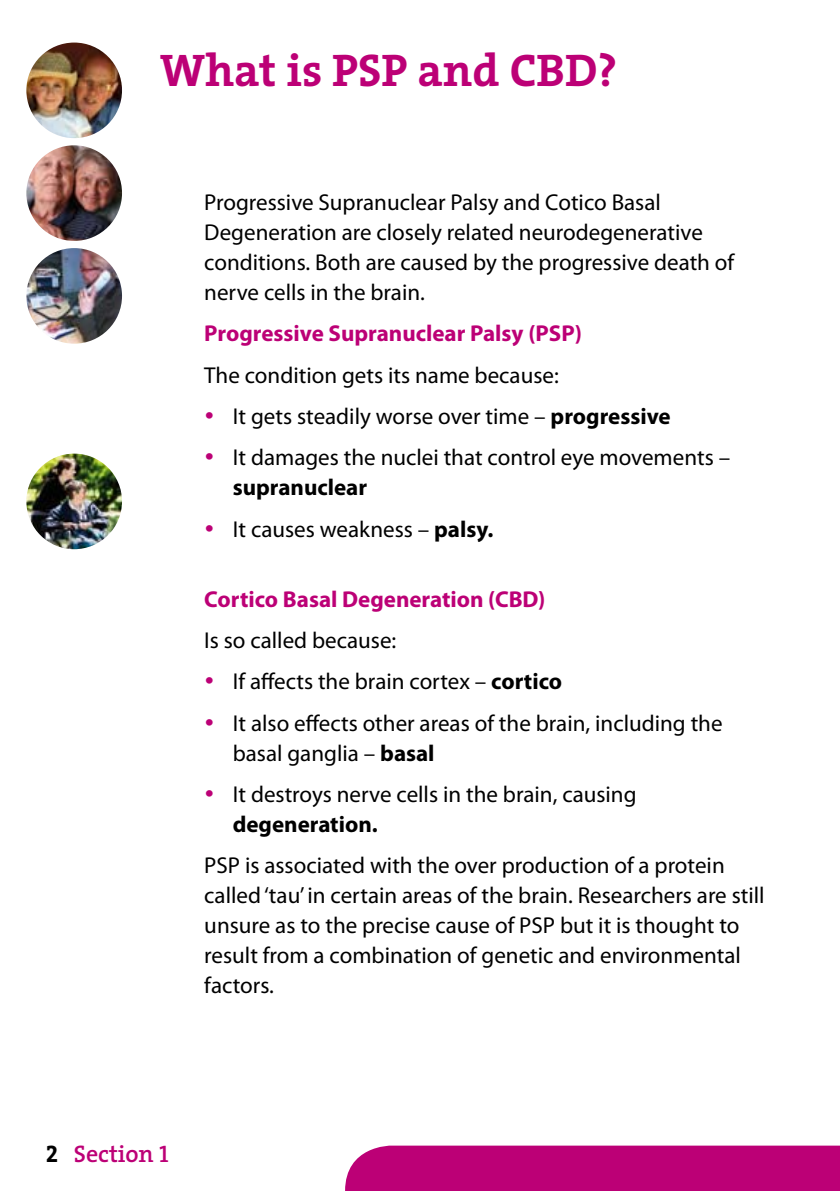
<style>
.page{position:relative;width:840px;height:1191px;background:#fff}
.page>*{position:absolute;margin:0;border:0;box-sizing:border-box;transform-origin:0 0}
.t1{font:700 46px "The Serif";color:#bc0076}
.t2{font:600 24px "The Serif";color:#bc0076}
.t3{font:23px/30px "Myriad Pro";color:#000}
.t4{font:700 23px "Myriad Pro";color:#bc0076}
.s1{color:#bc0076}
.s2{font-weight:700}
.s3{font-family:"The Serif Bold Caps";font-weight:400;color:#000}
.s4{font-family:"The Serif Semi Bold Caps";font-weight:400}
</style>
<div class="page">
<div style="left:345px;top:1145px;width:495px;height:46px;background:#bc0076"></div>
<img style="left:26px;top:43px;width:96px;height:95px;border-radius:48px">
<img style="left:26px;top:145px;width:96px;height:96px;border-radius:48px">
<img style="left:26px;top:248px;width:96px;height:96px;border-radius:48px">
<img style="left:26px;top:453px;width:96px;height:96px;border-radius:48px">
<h1 class="t1" style="left:160px;top:32px;width:458px">What is PSP and CBD?</h1>
<p class="t3" style="left:204px;top:187px;width:531px">Progressive Supranuclear Palsy and Cotico Basal Degeneration are closely related neurodegenerative conditions. Both are caused by the progressive death of nerve cells in the brain.</p>
<p class="t4" style="left:204px;top:319px;width:379px">Progressive Supranuclear Palsy (PSP)</p>
<p class="t3" style="left:204px;top:360px;width:356px">The condition gets its name because:</p>
<p class="t3" style="left:204px;top:401px;width:467px"><span class="s1">•</span> It gets steadily worse over time – <span class="s2">progressive</span></p>
<p class="t3" style="left:232px;top:442px;width:498px;text-indent:-28px"><span class="s1">•</span> It damages the nuclei that control eye movements – <span class="s2">supranuclear</span></p>
<p class="t3" style="left:204px;top:514px;width:290px"><span class="s1">•</span> It causes weakness – <span class="s2">palsy.</span></p>
<p class="t4" style="left:204px;top:584px;width:342px">Cortico Basal Degeneration (CBD)</p>
<p class="t3" style="left:204px;top:625px;width:193px">Is so called because:</p>
<p class="t3" style="left:204px;top:666px;width:359px"><span class="s1">•</span> If affects the brain cortex – <span class="s2">cortico</span></p>
<p class="t3" style="left:232px;top:707px;width:491px;text-indent:-28px"><span class="s1">•</span> It also effects other areas of the brain, including the basal ganglia – <span class="s2">basal</span></p>
<p class="t3" style="left:232px;top:779px;width:405px;text-indent:-28px"><span class="s1">•</span> It destroys nerve cells in the brain, causing <span class="s2">degeneration.</span></p>
<p class="t3" style="left:204px;top:850px;width:561px">PSP is associated with the over production of a protein called ‘tau’ in certain areas of the brain. Researchers are still unsure as to the precise cause of PSP but it is thought to result from a combination of genetic and environmental factors.</p>
<p class="t2" style="left:46px;top:1133px;width:124px"><span class="s3">2</span> Section <span class="s4">1</span></p>
</div>
